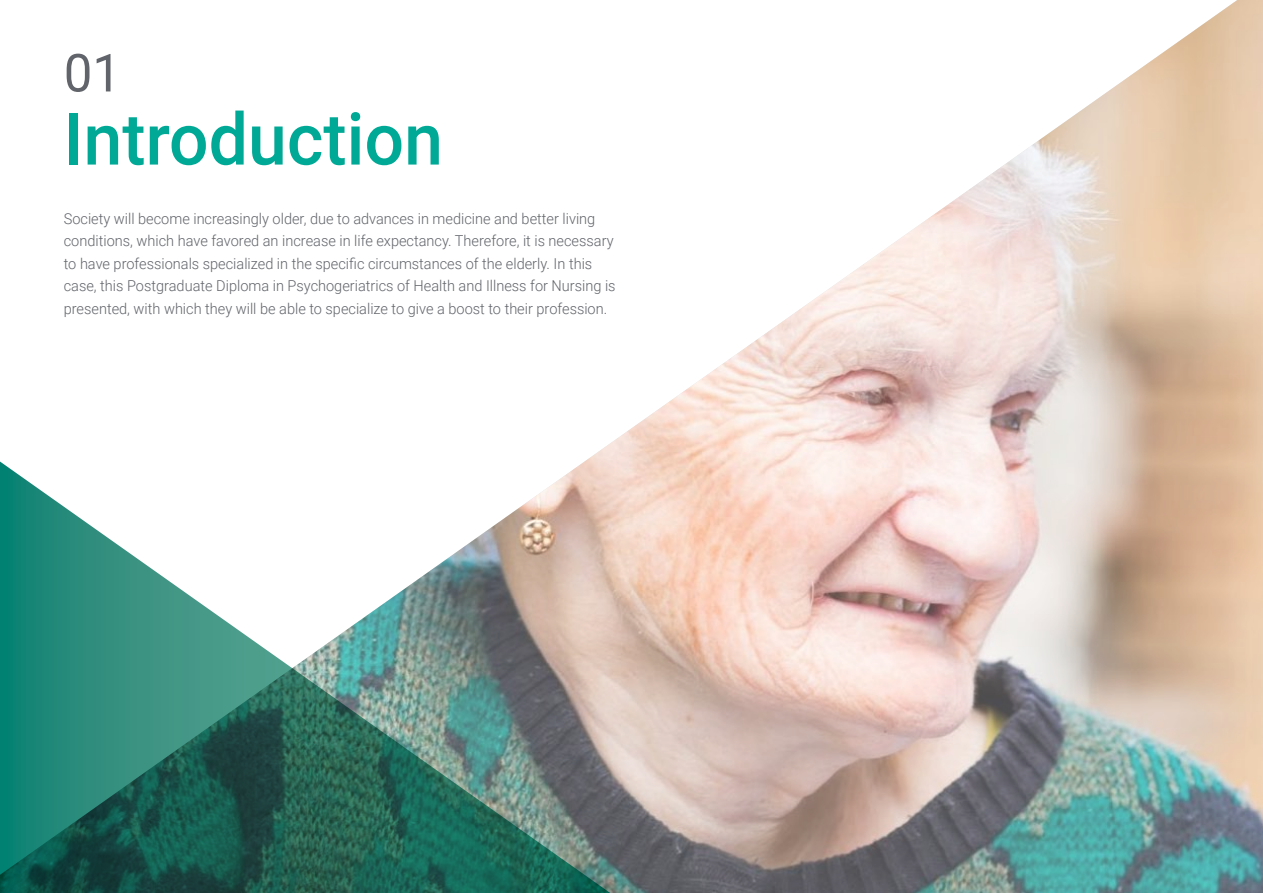
<style>
.page{position:relative;width:1263px;height:893px;background:#fff}
.page>*{position:absolute;margin:0;border:0;box-sizing:border-box;transform-origin:0 0}
.t1{font:500 72px "Roboto";color:#00a996}
.t2{font:52.5px "Roboto";color:#61646a}
.t3{font:300 15px/22.5px "Roboto";color:#61646a}
</style>
<div class="page">
<img style="left:607px;top:0;width:656px;height:893px">
<svg style="left:0;top:446px;width:640px;height:447px"></svg>
<h2 class="t2" style="left:64px;top:36px;width:59px">01</h2>
<h1 class="t1" style="left:64px;top:89px;width:381px">Introduction</h1>
<p class="t3" style="left:64px;top:207px;width:553px">Society will become increasingly older, due to advances in medicine and better living conditions, which have favored an increase in life expectancy. Therefore, it is necessary to have professionals specialized in the specific circumstances of the elderly. In this case, this Postgraduate Diploma in Psychogeriatrics of Health and Illness for Nursing is presented, with which they will be able to specialize to give a boost to their profession.</p>
</div>
